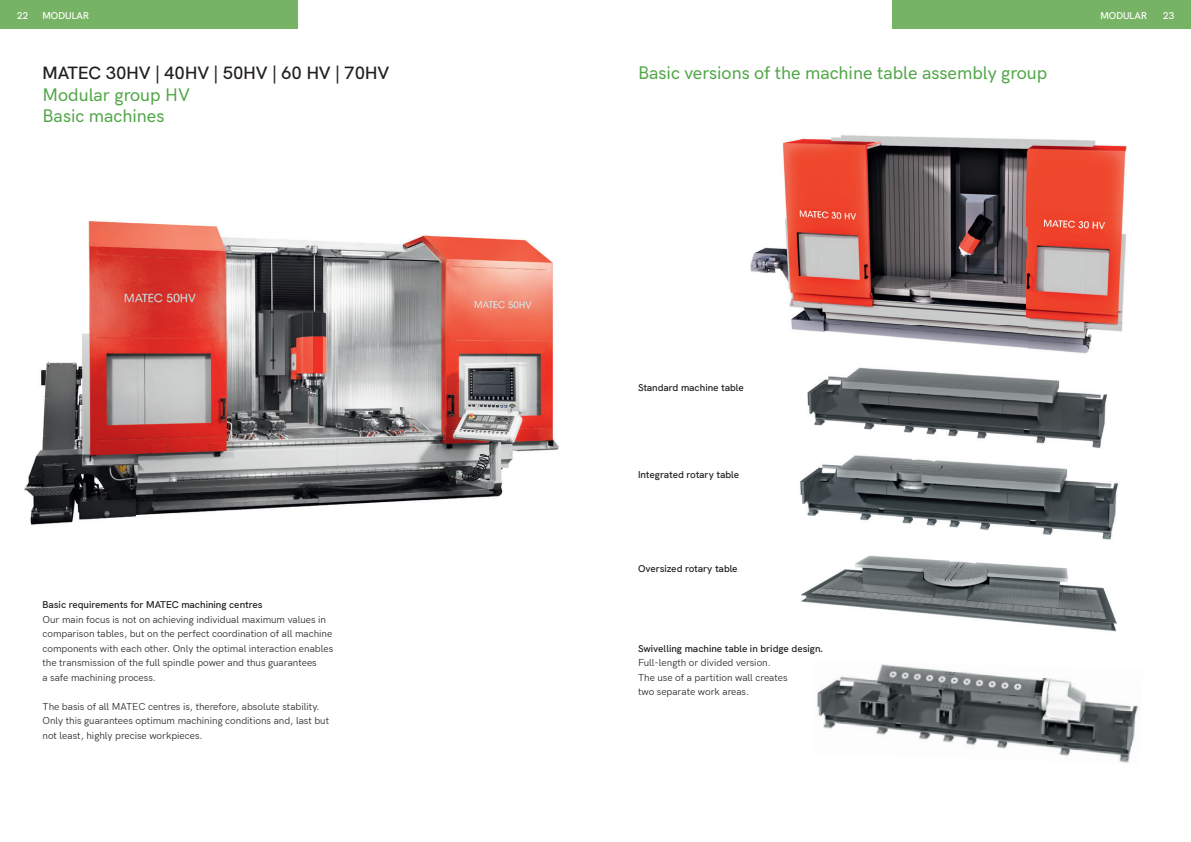
<style>
.page{position:relative;width:1191px;height:842px;background:#fff}
.page>*{position:absolute;margin:0;border:0;box-sizing:border-box;transform-origin:0 0}
.t1{font:500 18px/21.7px "HK Grotesk";color:#50a646}
.t2{font:600 18px "HK Grotesk";color:#231f20}
.t3{font:10px/14.5px "HK Grotesk";color:#231f20}
.t4{font:600 10px "HK Grotesk";letter-spacing:-.005em;color:#231f20}
.t5{font:600 10px "HK Grotesk";color:#fff}
</style>
<div class="page">
<img style="left:24px;top:221px;width:535px;height:304px">
<img style="left:750px;top:135px;width:377px;height:219px">
<img style="left:807px;top:367px;width:301px;height:82px">
<img style="left:800px;top:455px;width:319px;height:85px">
<img style="left:801px;top:555px;width:316px;height:77px">
<img style="left:817px;top:664px;width:321px;height:99px">
<div style="left:0;top:0;width:297px;height:28px;background:#76b364"></div>
<div style="left:892px;top:0;width:299px;height:28px;background:#76b364"></div>
<p class="t5" style="left:17px;top:8px;width:13px">22</p>
<p class="t5" style="left:43px;top:8px;width:48px">MODULAR</p>
<p class="t5" style="left:1100px;top:8px;width:48px">MODULAR</p>
<p class="t5" style="left:1162px;top:8px;width:13px">23</p>
<h1 class="t2" style="left:43px;top:59px;width:348px">MATEC 30HV | 40HV | 50HV | 60 HV | 70HV</h1>
<h1 class="t1" style="left:43px;top:82px;width:149px">Modular group HV<br>Basic machines</h1>
<p class="t4" style="left:43px;top:597px;width:221px">Basic requirements for MATEC machining centres</p>
<p class="t3" style="left:43px;top:611px;width:292px">Our main focus is not on achieving individual maximum values in comparison tables, but on the perfect coordination of all machine components with each other. Only the optimal interaction enables the transmission of the full spindle power and thus guarantees<br>a safe machining process.</p>
<p class="t3" style="left:43px;top:698px;width:288px">The basis of all MATEC centres is, therefore, absolute stability.<br>Only this guarantees optimum machining conditions and, last but not least, highly precise workpieces.</p>
<h1 class="t1" style="left:638px;top:60px;width:411px">Basic versions of the machine table assembly group</h1>
<p class="t4" style="left:638px;top:379px;width:107px">Standard machine table</p>
<p class="t4" style="left:638px;top:466px;width:103px">Integrated rotary table</p>
<p class="t4" style="left:638px;top:561px;width:101px">Oversized rotary table</p>
<p class="t4" style="left:638px;top:640px;width:186px">Swivelling machine table in bridge design.</p>
<p class="t3" style="left:638px;top:655px;width:151px">Full-length or divided version.<br>The use of a partition wall creates two separate work areas.</p>
</div>
